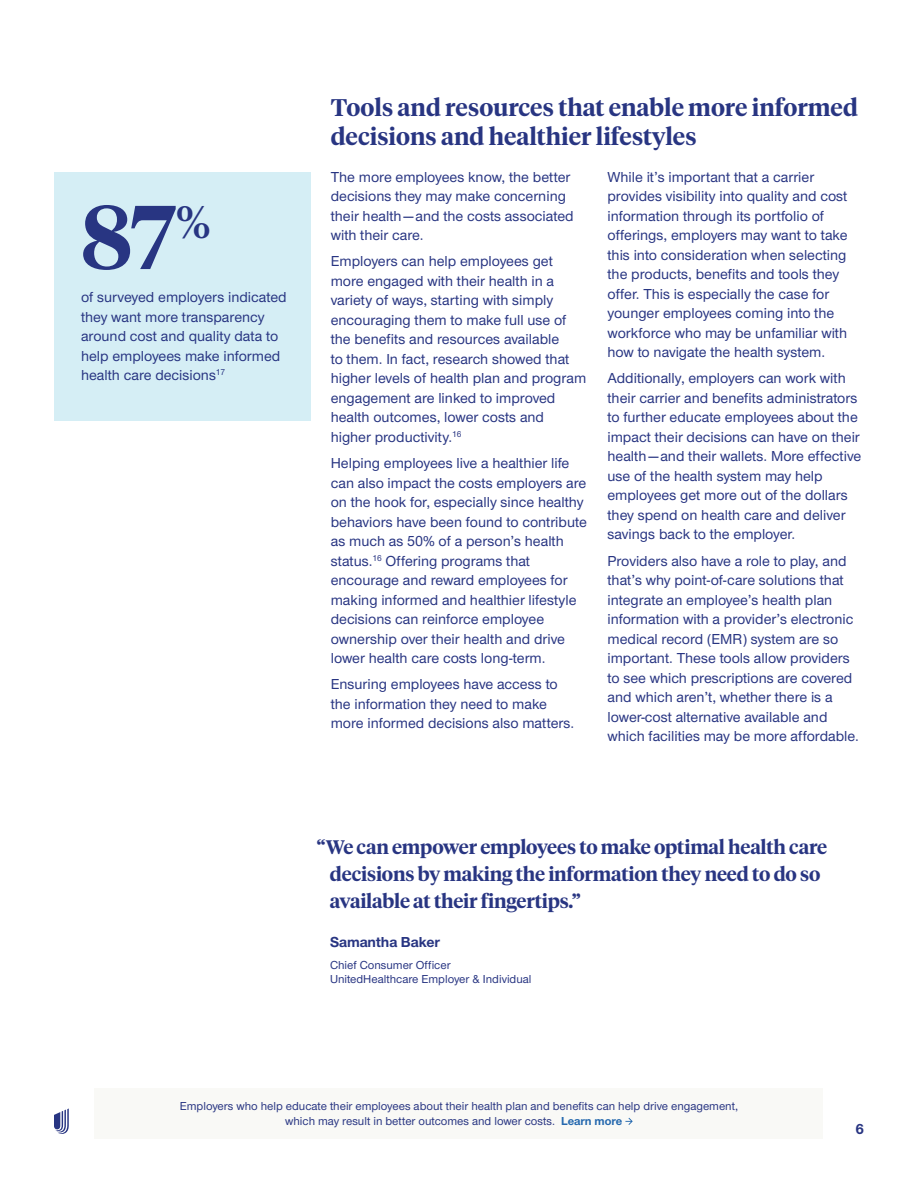
<style>
.page{position:relative;width:918px;height:1188px;background:#fff}
.page>*{position:absolute;margin:0;border:0;box-sizing:border-box;transform-origin:0 0}
.t1{font:600 90px "UHC Serif Headline";color:#283582}
.t2{font:600 24px/28.8px "UHC Serif Headline";color:#283582}
.t3{font:600 19.5px/27px "UHC Serif Headline";letter-spacing:-.01em;color:#283582}
.t4{font:500 15px/19.5px "UHC Sans";color:#283582}
.t5{font:700 15px "UHC Sans";color:#283582}
.t6{font:500 12px/14.4px "UHC Sans";color:#283582}
.s1{font-weight:700;color:#2468ae}
</style>
<div class="page">
<svg style="left:54px;top:1108px;width:15px;height:26px"></svg>
<div style="left:94px;top:1088px;width:730px;height:50px;background:#f9f9f6"></div>
<svg style="left:625px;top:1118px;width:8px;height:7px"></svg>
<div style="left:54px;top:172px;width:256px;height:249px;background:#d5eef5"></div>
<h1 class="t1" style="left:81px;top:175px;width:131px">87<sup>%</sup></h1>
<p class="t4" style="left:81px;top:287px;width:207px">of surveyed employers indicated they want more transparency around cost and quality data to help employees make informed health care decisions<sup>17</sup></p>
<h2 class="t2" style="left:331px;top:92px;width:529px">Tools and resources that enable more informed decisions and healthier lifestyles</h2>
<p class="t4" style="left:331px;top:166px;width:244px">The more employees know, the better decisions they may make concerning their health—and the costs associated with their care.</p>
<p class="t4" style="left:331px;top:251px;width:257px">Employers can help employees get more engaged with their health in a variety of ways, starting with simply encouraging them to make full use of the benefits and resources available<br>to them. In fact, research showed that higher levels of health plan and program engagement are linked to improved health outcomes, lower costs and higher productivity.<sup>16</sup></p>
<p class="t4" style="left:331px;top:453px;width:258px">Helping employees live a healthier life can also impact the costs employers are on the hook for, especially since healthy behaviors have been found to contribute as much as 50% of a person’s health status.<sup>16</sup> Offering programs that encourage and reward employees for making informed and healthier lifestyle decisions can reinforce employee ownership over their health and drive lower health care costs long-term.</p>
<p class="t4" style="left:331px;top:674px;width:245px">Ensuring employees have access to the information they need to make more informed decisions also matters.</p>
<p class="t4" style="left:608px;top:166px;width:242px">While it’s important that a carrier provides visibility into quality and cost information through its portfolio of offerings, employers may want to take this into consideration when selecting the products, benefits and tools they offer. This is especially the case for younger employees coming into the workforce who may be unfamiliar with how to navigate the health system.</p>
<p class="t4" style="left:608px;top:368px;width:255px">Additionally, employers can work with their carrier and benefits administrators to further educate employees about the impact their decisions can have on their health—and their wallets. More effective use of the health system may help employees get more out of the dollars they spend on health care and deliver savings back to the employer.</p>
<p class="t4" style="left:608px;top:550px;width:253px">Providers also have a role to play, and that’s why point-of-care solutions that integrate an employee’s health plan information with a provider’s electronic medical record (EMR) system are so important. These tools allow providers to see which prescriptions are covered and which aren’t, whether there is a lower-cost alternative available and which facilities may be more affordable.</p>
<h3 class="t3" style="left:330px;top:832px;width:499px;text-indent:-13px">“We can empower employees to make optimal health care decisions by making the information they need to do so available at their fingertips.”</h3>
<p class="t5" style="left:330px;top:932px;width:111px">Samantha Baker</p>
<p class="t6" style="left:330px;top:957px;width:203px">Chief Consumer Officer<br>UnitedHealthcare Employer &amp; Individual</p>
<p class="t6" style="left:285px;top:1098px;width:454px;line-height:15px;text-indent:-105px">Employers who help educate their employees about their health plan and benefits can help drive engagement, which may result in better outcomes and lower costs. <span class="s1">Learn more</span></p>
<p class="t5" style="left:855px;top:1119px;width:10px">6</p>
</div>
